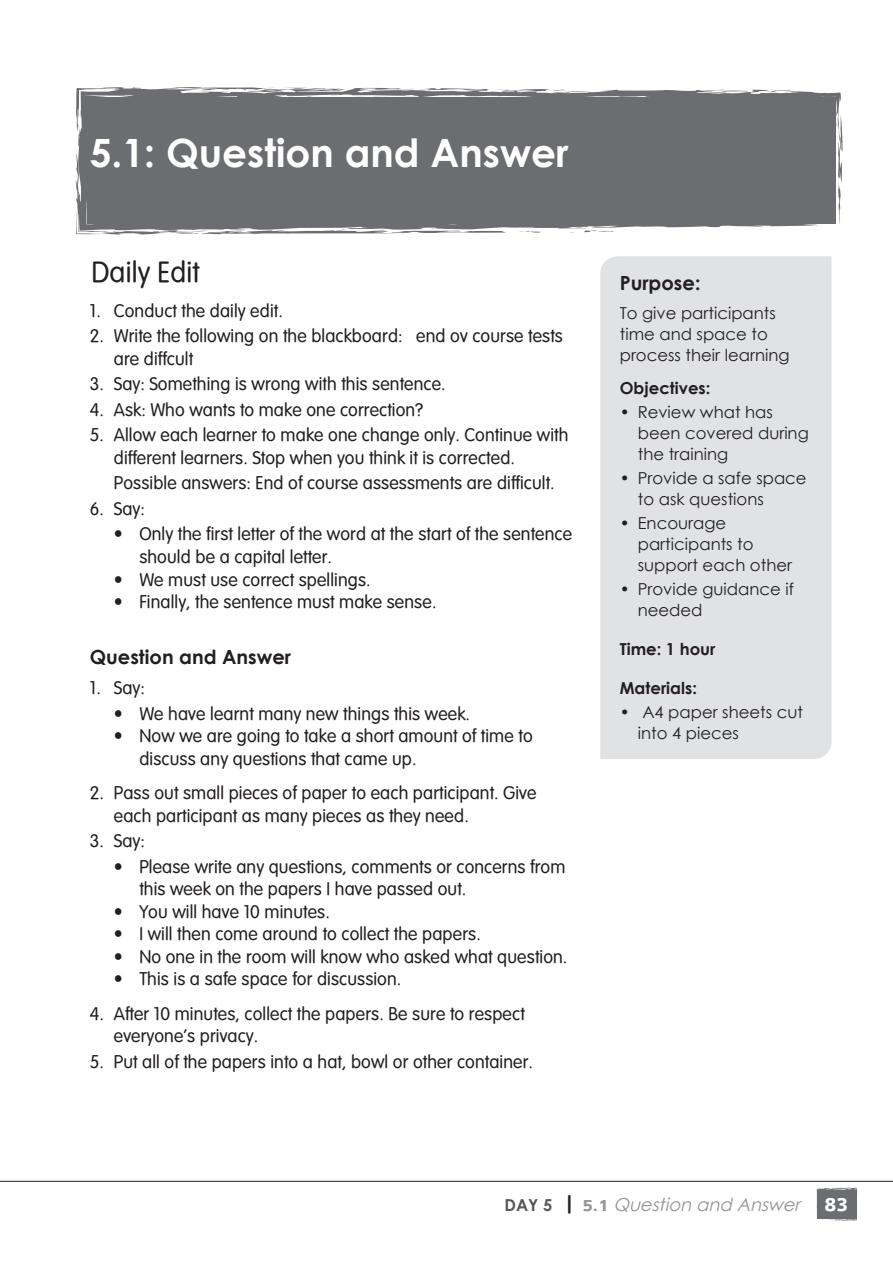
<style>
.page{position:relative;width:893px;height:1263px;background:#fff}
.page>*{position:absolute;margin:0;border:0;box-sizing:border-box;transform-origin:0 0}
.session_headings{font:700 39px "Century Gothic";color:#fff}
.t1{font:28.5px "VAG Rounded Lt Normal";letter-spacing:.01em;color:#231f20}
.Side_bar_title{font:700 19.5px "Century Gothic";color:#231f20}
.t2{font:18px/22.5px "VAG Rounded Lt Normal";letter-spacing:.01em;color:#231f20}
.t3{font:italic 18px "Century Gothic";color:#939598}
.Bullets_in_side_bar{font:16.5px/21px "Century Gothic";color:#231f20}
.Side_bar_body_text{font:16.5px/21px "Century Gothic";color:#231f20}
.Side_bar_subtitles{font:700 16.5px "Century Gothic";color:#231f20}
.Bullets_in_side_bar-2{font:700 16.5px "Century Gothic";color:#231f20}
.s1{font-weight:700;font-style:normal;font-size:16.5px;color:#57585a}
.s2{font-family:"Colaborate";font-weight:700;font-style:normal;font-size:21px;color:#231f20}
.s3{font-family:"Colaborate";font-weight:700;font-style:normal}
.s4{font-family:"Colaborate";font-weight:700;font-style:normal;font-size:21px;color:#fff}
</style>
<div class="page">
<svg style="left:817px;top:1187px;width:41px;height:34px"></svg>
<hr style="left:0;top:1181px;width:893px;height:1px;background:#231f20">
<svg style="left:76px;top:87px;width:765px;height:148px;background:#757679"></svg>
<svg style="left:830px;top:111px;width:13px;height:113px"></svg>
<svg style="left:551px;top:89px;width:39px;height:4px"></svg>
<svg style="left:489px;top:90px;width:13px;height:2px"></svg>
<svg style="left:618px;top:102px;width:9px;height:3px"></svg>
<svg style="left:510px;top:102px;width:20px;height:1px"></svg>
<svg style="left:283px;top:88px;width:38px;height:1px"></svg>
<svg style="left:437px;top:98px;width:14px;height:6px"></svg>
<svg style="left:288px;top:96px;width:32px;height:8px"></svg>
<svg style="left:248px;top:100px;width:26px;height:4px"></svg>
<svg style="left:217px;top:92px;width:16px;height:7px"></svg>
<svg style="left:76px;top:119px;width:4px;height:8px"></svg>
<svg style="left:102px;top:103px;width:19px;height:2px"></svg>
<svg style="left:583px;top:227px;width:85px;height:5px"></svg>
<svg style="left:175px;top:230px;width:379px;height:4px"></svg>
<div style="left:92px;top:190px;width:282px;height:33px;background:#6c6d70"></div>
<svg style="left:414px;top:222px;width:16px;height:1px"></svg>
<svg style="left:796px;top:221px;width:20px;height:1px"></svg>
<div style="left:600px;top:256px;width:231px;height:503px;background:#e1e2e4"></div>
<p class="session_headings" style="left:90px;top:123px;width:480px">5.1: Question and Answer</p>
<p class="t1" style="left:91px;top:256px;width:110px">Daily Edit</p>
<p class="t2" style="left:90px;top:299px;width:194px">1. Conduct the daily edit.</p>
<p class="t2" style="left:114px;top:325px;width:451px;text-indent:-24px">2. Write the following on the blackboard: end ov course tests are diffcult</p>
<p class="t2" style="left:90px;top:373px;width:357px">3. Say: Something is wrong with this sentence.</p>
<p class="t2" style="left:90px;top:398px;width:335px">4. Ask: Who wants to make one correction?</p>
<p class="t2" style="left:114px;top:424px;width:456px;text-indent:-24px">5. Allow each learner to make one change only. Continue with different learners. Stop when you think it is corrected.</p>
<p class="t2" style="left:114px;top:472px;width:442px">Possible answers: End of course assessments are difficult.</p>
<p class="t2" style="left:90px;top:497px;width:56px">6. Say:</p>
<p class="t2" style="left:139px;top:523px;width:434px;text-indent:-26px">• Only the first letter of the word at the start of the sentence should be a capital letter.</p>
<p class="t2" style="left:114px;top:568px;width:258px">• We must use correct spellings.</p>
<p class="t2" style="left:114px;top:590px;width:324px">• Finally, the sentence must make sense.</p>
<p class="Side_bar_title" style="left:90px;top:642px;width:203px">Question and Answer</p>
<p class="t2" style="left:90px;top:677px;width:56px">1. Say:</p>
<p class="t2" style="left:114px;top:702px;width:358px">• We have learnt many new things this week.</p>
<p class="t2" style="left:139px;top:725px;width:395px;text-indent:-26px">• Now we are going to take a short amount of time to discuss any questions that came up.</p>
<p class="t2" style="left:114px;top:782px;width:424px;text-indent:-24px">2. Pass out small pieces of paper to each participant. Give each participant as many pieces as they need.</p>
<p class="t2" style="left:90px;top:830px;width:56px">3. Say:</p>
<p class="t2" style="left:139px;top:855px;width:428px;text-indent:-26px">• Please write any questions, comments or concerns from this week on the papers I have passed out.</p>
<p class="t2" style="left:114px;top:900px;width:217px">• You will have 10 minutes.</p>
<p class="t2" style="left:114px;top:923px;width:368px">• I will then come around to collect the papers.</p>
<p class="t2" style="left:114px;top:945px;width:455px">• No one in the room will know who asked what question.</p>
<p class="t2" style="left:114px;top:968px;width:289px">• This is a safe space for discussion.</p>
<p class="t2" style="left:114px;top:1002px;width:412px;text-indent:-24px">4. After 10 minutes, collect the papers. Be sure to respect everyone’s privacy.</p>
<p class="t2" style="left:90px;top:1050px;width:445px">5. Put all of the papers into a hat, bowl or other container.</p>
<p class="Side_bar_title" style="left:620px;top:268px;width:82px">Purpose:</p>
<p class="Side_bar_body_text" style="left:620px;top:302px;width:171px">To give participants time and space to process their learning</p>
<p class="Side_bar_subtitles" style="left:620px;top:375px;width:92px">Objectives:</p>
<p class="Bullets_in_side_bar" style="left:638px;top:401px;width:173px;text-indent:-18px">• Review what has been covered during the training</p>
<p class="Bullets_in_side_bar" style="left:638px;top:467px;width:170px;text-indent:-18px">• Provide a safe space to ask questions</p>
<p class="Bullets_in_side_bar" style="left:638px;top:512px;width:156px;text-indent:-18px">• Encourage participants to support each other</p>
<p class="Bullets_in_side_bar" style="left:638px;top:578px;width:158px;text-indent:-18px">• Provide guidance if needed</p>
<p class="Bullets_in_side_bar-2" style="left:620px;top:636px;width:97px">Time: 1 hour</p>
<p class="Side_bar_subtitles" style="left:620px;top:675px;width:79px">Materials:</p>
<p class="Bullets_in_side_bar" style="left:638px;top:701px;width:167px;text-indent:-18px">• A4 paper sheets cut into 4 pieces</p>
<p class="t3" style="left:504px;top:1192px;width:345px"><span class="s1">D A Y 5</span> <span class="s2">|</span> <span class="s3">5 . 1</span> Question and Answer <span class="s4">8 3</span></p>
</div>
